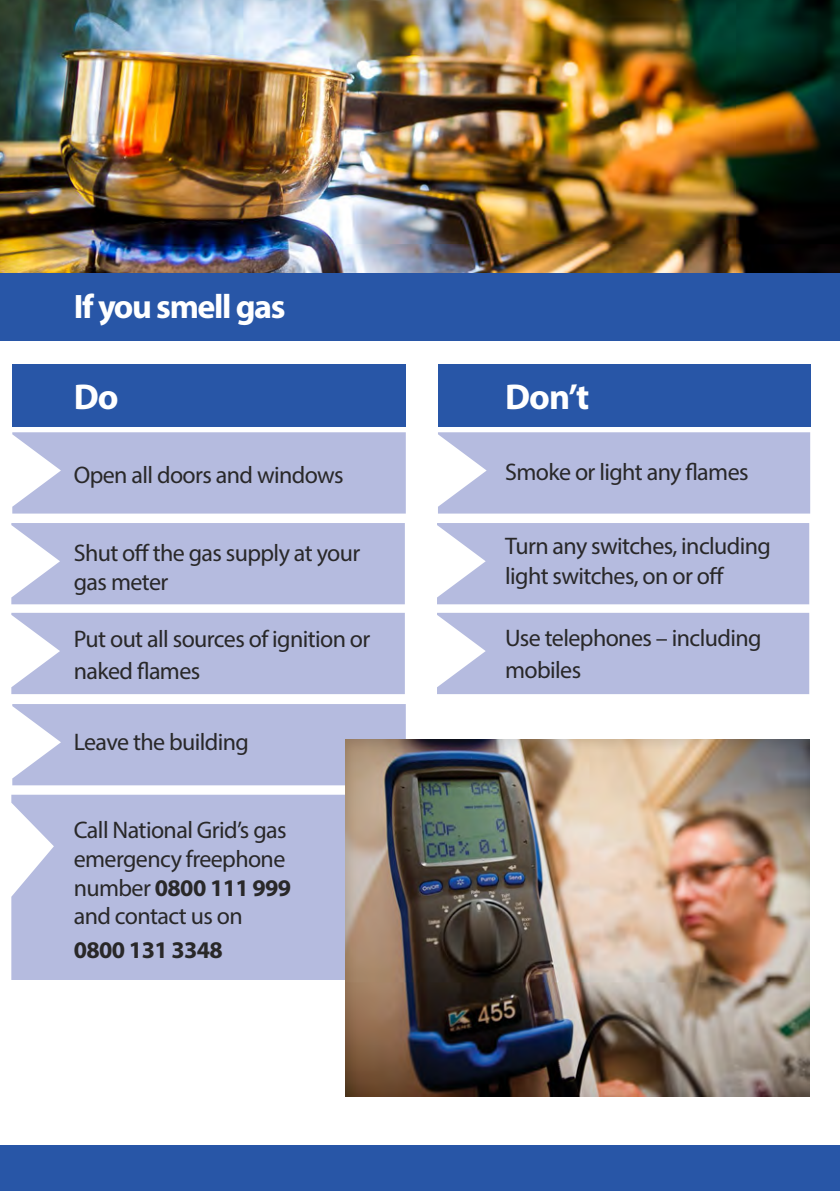
<style>
.page{position:relative;width:840px;height:1191px;background:#fff}
.page>*{position:absolute;margin:0;border:0;box-sizing:border-box;transform-origin:0 0}
.t1{font:700 36px "Myriad Pro";color:#fff}
.t2{font:700 34px "Myriad Pro";letter-spacing:-.04em;color:#fff}
.t3{font:24px/28.8px "Myriad Pro";letter-spacing:-.025em;color:#292829}
.t4{font:700 24px "Myriad Pro";letter-spacing:-.025em;color:#292829}
.s1{font-weight:700}
</style>
<div class="page">
<div style="left:0;top:1145px;width:839px;height:46px;background:#2856a7"></div>
<div style="left:0;top:0;width:839px;height:340px;background:#2856a7"></div>
<div style="left:0;top:0;width:839px;height:276px;background:#000;opacity:.12"></div>
<div style="left:12px;top:704px;width:393px;height:81px;background:#b5bbdf"></div>
<div style="left:12px;top:364px;width:393px;height:62px;background:#2856a7"></div>
<div style="left:11px;top:523px;width:393px;height:81px;background:#b5bbdf"></div>
<div style="left:11px;top:613px;width:393px;height:81px;background:#b5bbdf"></div>
<svg style="left:12px;top:432px;width:393px;height:81px;background:#b9bfe0"></svg>
<div style="left:437px;top:364px;width:372px;height:62px;background:#2856a7"></div>
<div style="left:437px;top:523px;width:371px;height:81px;background:#b5bbdf"></div>
<div style="left:437px;top:613px;width:371px;height:81px;background:#b5bbdf"></div>
<svg style="left:438px;top:432px;width:371px;height:81px;background:#babfe1"></svg>
<div style="left:11px;top:794px;width:318px;height:186px;background:#b5bbdf"></div>
<div style="left:329px;top:725px;width:496px;height:373px;background:#000;opacity:.1"></div>
<h2 class="t2" style="left:74px;top:285px;width:213px">If you smell gas</h2>
<h1 class="t1" style="left:74px;top:373px;width:46px">Do</h1>
<p class="t3" style="left:74px;top:460px;width:271px">Open all doors and windows</p>
<p class="t3" style="left:74px;top:538px;width:288px">Shut off the gas supply at your gas meter</p>
<p class="t3" style="left:74px;top:622px;width:298px;line-height:32px">Put out all sources of ignition or naked flames</p>
<p class="t3" style="left:74px;top:727px;width:177px">Leave the building</p>
<p class="t3" style="left:74px;top:815px;width:219px">Call National Grid’s gas emergency freephone number <span class="s1">0800 111 999 </span>and contact us on</p>
<p class="t4" style="left:74px;top:934px;width:151px">0800 131 3348</p>
<h1 class="t1" style="left:505px;top:373px;width:86px">Don’t</h1>
<p class="t3" style="left:505px;top:457px;width:245px">Smoke or light any flames</p>
<p class="t3" style="left:505px;top:530px;width:267px;line-height:30px">Turn any switches, including light switches, on or off</p>
<p class="t3" style="left:505px;top:621px;width:258px;line-height:32px">Use telephones – including mobiles</p>
</div>
